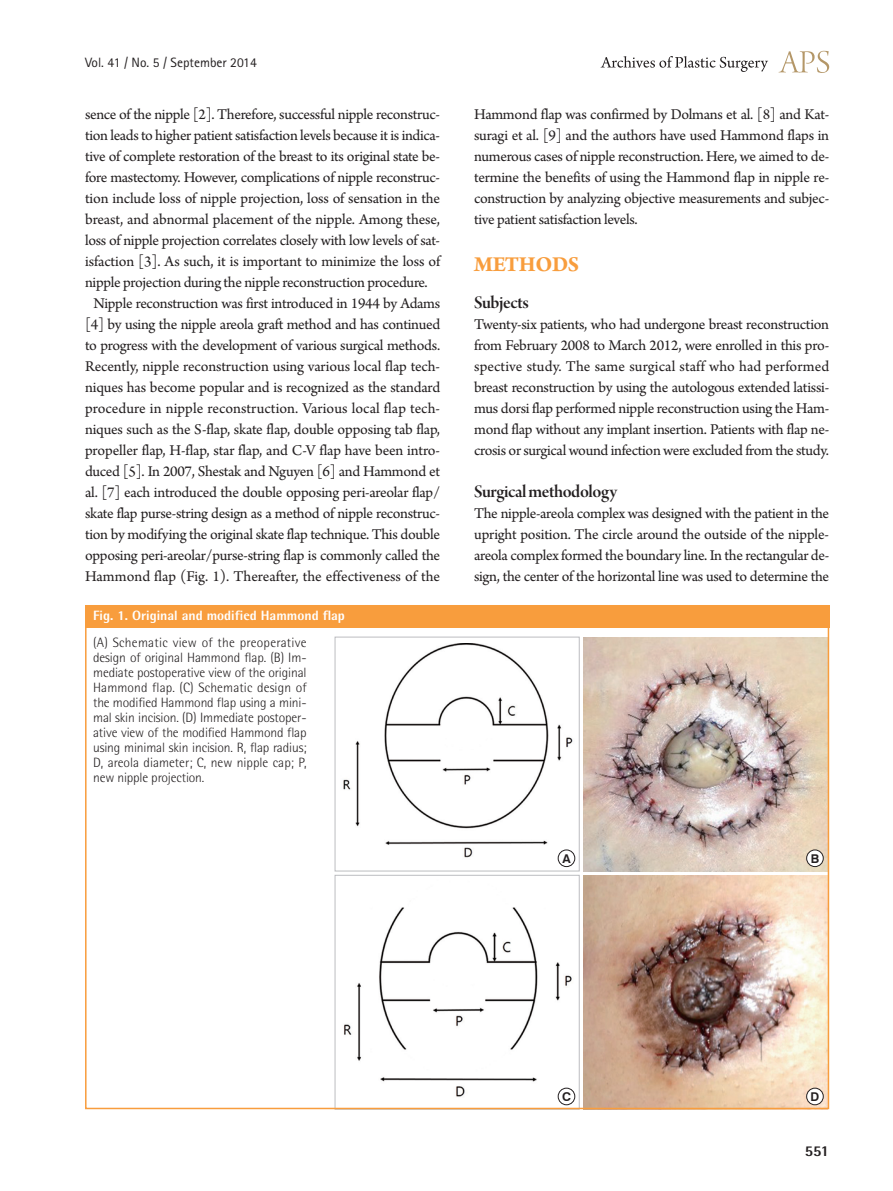
<style>
.page{position:relative;width:893px;height:1191px;background:#fff}
.page>*{position:absolute;margin:0;border:0;box-sizing:border-box;transform-origin:0 0}
.대제목{font:700 22.5px "Arno Pro";letter-spacing:-.02em;color:#f89d3d}
.중제목{font:18.75px "Arno Pro Smbd Display";letter-spacing:-.02em;color:#231f20}
.본문{font:15.75px/21px "Arno Pro";letter-spacing:-.02em;color:#231f20;text-align:justify}
.t1{font:800 15px "Rotis Semi Sans Std";color:#231f20}
.그림설명{font:300 13.5px/15px "Rotis Semi Sans Std";letter-spacing:-.005em;color:#231f20;text-align:justify}
.표그림제목{font:800 13.5px "Rotis Semi Sans Std";color:#fff}
.t2{font:13.5px "Rotis Sans Serif Std";color:#231f20}
.t3{font:700 12.15px "Swiss 721 BT";color:#231f20}
</style>
<div class="page">
<svg style="left:779px;top:51px;width:50px;height:22px"></svg>
<svg style="left:601px;top:56px;width:167px;height:16px"></svg>
<div style="left:85px;top:605px;width:744px;height:22px;background:#f89d3d"></div>
<img style="left:343px;top:644px;width:233px;height:222px">
<div style="left:335px;top:637px;width:244px;height:234px;border:1px solid #bcbdc0"></div>
<img style="left:583px;top:637px;width:243px;height:234px">
<img style="left:344px;top:907px;width:232px;height:199px">
<div style="left:335px;top:875px;width:244px;height:234px;border:1px solid #bcbdc0"></div>
<img style="left:583px;top:875px;width:243px;height:231px">
<div style="left:558px;top:850px;width:17px;height:16px;background:#fff;border-radius:50%"></div>
<div style="left:558px;top:849px;width:17px;height:17px;border:1px solid #231f20;border-radius:50%"></div>
<div style="left:807px;top:850px;width:16px;height:16px;background:#fff;border-radius:50%"></div>
<div style="left:806px;top:849px;width:17px;height:17px;border:1px solid #231f20;border-radius:50%"></div>
<div style="left:558px;top:1088px;width:17px;height:16px;background:#fff;border-radius:50%"></div>
<div style="left:558px;top:1088px;width:17px;height:17px;border:1px solid #231f20;border-radius:50%"></div>
<div style="left:807px;top:1088px;width:16px;height:16px;background:#fff;border-radius:50%"></div>
<div style="left:806px;top:1088px;width:17px;height:17px;border:1px solid #231f20;border-radius:50%"></div>
<p class="t2" style="left:85px;top:54px;width:173px">Vol. 41 / No. 5 / September 2014</p>
<p class="본문" style="left:85px;top:105px;width:357px">sence of the nipple [2]. Therefore, successful nipple reconstruc&shy;tion leads to higher patient satisfaction levels because it is indica&shy;tive of complete restoration of the breast to its original state be&shy;fore mastectomy. However, complications of nipple reconstruc&shy;tion include loss of nipple projection, loss of sensation in the breast, and abnormal placement of the nipple. Among these, loss of nipple projection correlates closely with low levels of sat&shy;isfaction [3]. As such, it is important to minimize the loss of nipple projection during the nipple reconstruction procedure.</p>
<p class="본문" style="left:85px;top:294px;width:357px;text-align:center">Nipple reconstruction was first introduced in 1944 by Adams [4] by using the nipple areola graft method and has continued to progress with the development of various surgical methods.<br>Recently, nipple reconstruction using various local flap tech&shy;niques has become popular and is recognized as the standard procedure in nipple reconstruction. Various local flap tech&shy;niques such as the S-flap, skate flap, double opposing tab flap, propeller flap, H-flap, star flap, and C-V flap have been intro&shy;duced [5]. In 2007, Shestak and Nguyen [6] and Hammond et al. [7] each introduced the double opposing peri-areolar flap/ skate flap purse-string design as a method of nipple reconstruc&shy;tion by modifying the original skate flap technique. This double opposing peri-areolar/purse-string flap is commonly called the Hammond flap (Fig. 1). Thereafter, the effectiveness of the</p>
<p class="표그림제목" style="left:93px;top:606px;width:253px">Fig. 1. Original and modified Hammond flap</p>
<p class="그림설명" style="left:93px;top:634px;width:215px">(A) Schematic view of the preoperative design of original Hammond flap. (B) Im&shy;mediate postoperative view of the original Hammond flap. (C) Schematic design of the modified Hammond flap using a mini&shy;mal skin incision. (D) Immediate postoper&shy;ative view of the modified Hammond flap using minimal skin incision. R, flap radius; D, areola diameter; C, new nipple cap; P, new nipple projection.</p>
<p class="본문" style="left:474px;top:105px;width:357px">Hammond flap was confirmed by Dolmans et al. [8] and Kat&shy;suragi et al. [9] and the authors have used Hammond flaps in numerous cases of nipple reconstruction. Here, we aimed to de&shy;termine the benefits of using the Hammond flap in nipple re&shy;construction by analyzing objective measurements and subjec&shy;tive patient satisfaction levels.</p>
<p class="대제목" style="left:474px;top:252px;width:107px">METHODS</p>
<p class="중제목" style="left:474px;top:292px;width:56px">Subjects</p>
<p class="본문" style="left:474px;top:315px;width:357px">Twenty-six patients, who had undergone breast reconstruction from February 2008 to March 2012, were enrolled in this pro&shy;spective study. The same surgical staff who had performed breast reconstruction by using the autologous extended latissi&shy;mus dorsi flap performed nipple reconstruction using the Ham&shy;mond flap without any implant insertion. Patients with flap ne&shy;crosis or surgical wound infection were excluded from the study.</p>
<p class="중제목" style="left:474px;top:481px;width:145px">Surgical methodology</p>
<p class="본문" style="left:474px;top:504px;width:357px">The nipple-areola complex was designed with the patient in the upright position. The circle around the outside of the nipple&shy;areola complex formed the boundary line. In the rectangular de&shy;sign, the center of the horizontal line was used to determine the</p>
<p class="t3" style="left:562px;top:851px;width:10px">A</p>
<p class="t3" style="left:811px;top:851px;width:10px">B</p>
<p class="t3" style="left:562px;top:1089px;width:10px">C</p>
<p class="t3" style="left:810px;top:1089px;width:10px">D</p>
<p class="t1" style="left:805px;top:1141px;width:26px">551</p>
</div>
